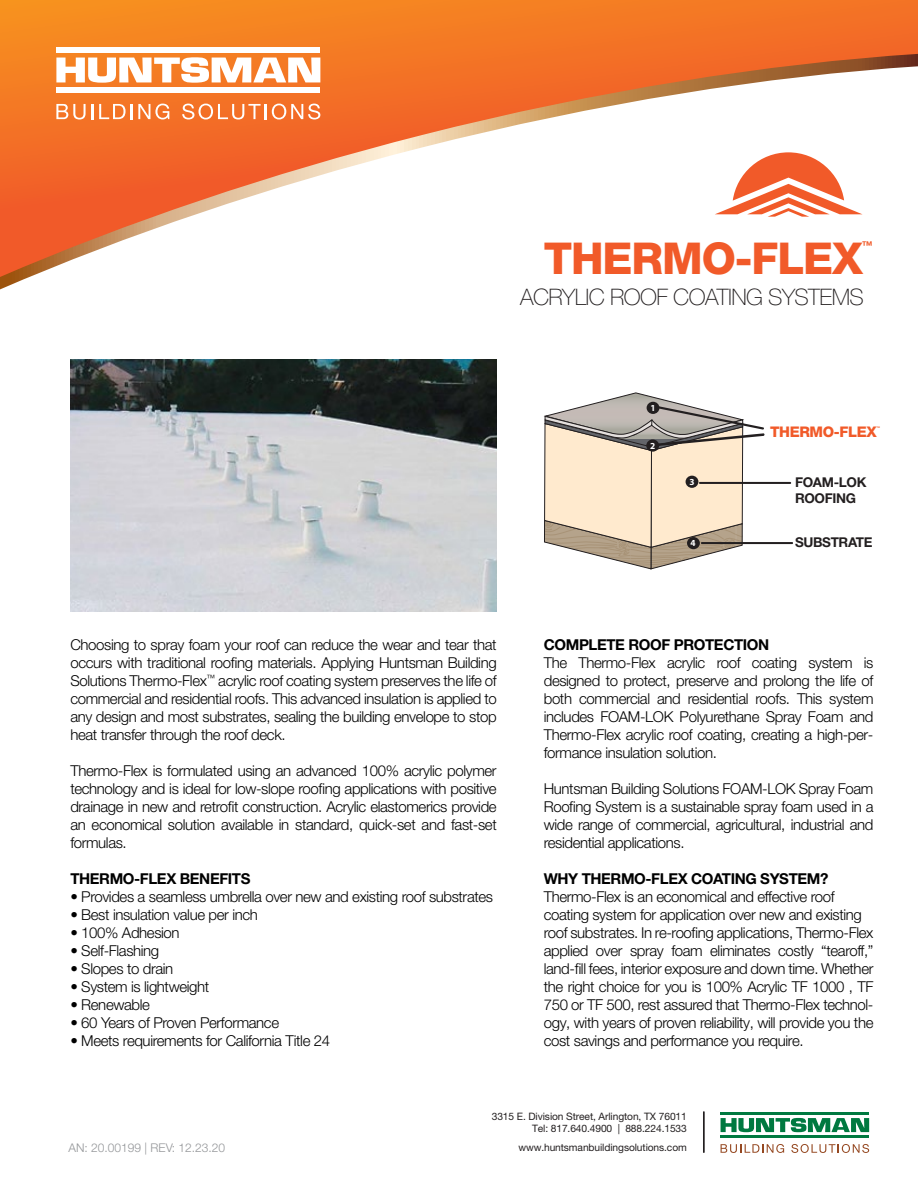
<style>
.page{position:relative;width:918px;height:1188px;background:#fff}
.page>*{position:absolute;margin:0;border:0;box-sizing:border-box;transform-origin:0 0}
.t1{font:800 43.95px "Helvetica Neue LT Pro";letter-spacing:-.025em;color:#f15a29}
.t2{font:100 22.8px "Helvetica Neue LT Pro";letter-spacing:-.025em;color:#231f20}
.t3{font:300 15px/18px "Helvetica Neue LT Pro";letter-spacing:-.025em;color:#000;text-align:justify}
.t4{font:700 15px "Helvetica Neue LT Pro";letter-spacing:-.025em;color:#000}
.t5{font:800 14.7px "Helvetica Neue LT Pro";letter-spacing:-.025em;color:#f15a29}
.t6{font:700 13.5px/16.2px "Helvetica Neue LT Pro";letter-spacing:-.025em;color:#231f20}
.t7{font:300 12px "Helvetica Neue LT Pro";color:#939598}
.t8{font:700 10.8px "Helvetica Neue LT Pro";color:#f15a29}
.t9{font:10.2px/12.3px "Helvetica Neue LT Pro";letter-spacing:-.01em;color:#231f20;text-align:right}
.t10{font:700 9.3px "Myriad Pro";color:#fff}
.t11{font:700 3.6px "Helvetica Neue LT Pro";color:#f15a29}
</style>
<div class="page">
<img style="left:70px;top:360px;width:427px;height:251px">
<hr style="left:703px;top:1112px;width:2px;height:40px;background:#231f20">
<svg style="left:0;top:0;width:918px;height:277px"></svg>
<svg style="left:721px;top:1118px;width:148px;height:14px"></svg>
<hr style="left:721px;top:1112px;width:148px;height:3px;background:#007940">
<hr style="left:721px;top:1135px;width:148px;height:3px;background:#007940">
<svg style="left:721px;top:1144px;width:63px;height:9px"></svg>
<svg style="left:791px;top:1144px;width:78px;height:9px"></svg>
<svg style="left:56px;top:57px;width:264px;height:26px"></svg>
<div style="left:56px;top:47px;width:264px;height:5px;background:#fff"></div>
<div style="left:56px;top:88px;width:264px;height:5px;background:#fff"></div>
<svg style="left:56px;top:104px;width:37px;height:15px"></svg>
<svg style="left:99px;top:104px;width:70px;height:15px"></svg>
<svg style="left:182px;top:104px;width:138px;height:15px"></svg>
<svg style="left:715px;top:152px;width:148px;height:65px"></svg>
<svg style="left:544px;top:393px;width:249px;height:176px"></svg>
<div style="left:646px;top:439px;width:13px;height:13px;background:#231f20;border-radius:50%"></div>
<h1 class="t1" style="left:544px;top:232px;width:321px">THERMO-FLEX</h1>
<p class="t8" style="left:862px;top:239px;width:12px">™</p>
<h2 class="t2" style="left:520px;top:284px;width:345px">ACRYLIC ROOF COATING SYSTEMS</h2>
<p class="t3" style="left:70px;top:635px;width:428px">Choosing to spray foam your roof can reduce the wear and tear that occurs with traditional roofing materials. Applying Huntsman Building Solutions Thermo-Flex<sup>™</sup> acrylic roof coating system preserves the life of commercial and residential roofs. This advanced insulation is applied to any design and most substrates, sealing the building envelope to stop heat transfer through the roof deck.</p>
<p class="t3" style="left:70px;top:761px;width:428px">Thermo-Flex is formulated using an advanced 100% acrylic polymer technology and is ideal for low-slope roofing applications with positive drainage in new and retrofit construction. Acrylic elastomerics provide an economical solution available in standard, quick-set and fast-set formulas.</p>
<p class="t4" style="left:70px;top:869px;width:182px">THERMO-FLEX BENEFITS</p>
<p class="t3" style="left:70px;top:887px;width:424px">• Provides a seamless umbrella over new and existing roof substrates</p>
<p class="t3" style="left:70px;top:905px;width:189px">• Best insulation value per inch</p>
<p class="t3" style="left:70px;top:923px;width:111px">• 100% Adhesion</p>
<p class="t3" style="left:70px;top:941px;width:90px">• Self-Flashing</p>
<p class="t3" style="left:70px;top:959px;width:104px">• Slopes to drain</p>
<p class="t3" style="left:70px;top:977px;width:140px">• System is lightweight</p>
<p class="t3" style="left:70px;top:995px;width:81px">• Renewable</p>
<p class="t3" style="left:70px;top:1013px;width:210px">• 60 Years of Proven Performance</p>
<p class="t3" style="left:70px;top:1031px;width:261px">• Meets requirements for California Title 24</p>
<p class="t10" style="left:650px;top:402px;width:7px">1</p>
<p class="t10" style="left:650px;top:439px;width:7px">2</p>
<p class="t10" style="left:689px;top:476px;width:7px">3</p>
<p class="t10" style="left:690px;top:537px;width:7px">4</p>
<p class="t5" style="left:770px;top:423px;width:108px">THERMO-FLEX</p>
<p class="t11" style="left:876px;top:425px;width:5px">™</p>
<p class="t6" style="left:795px;top:474px;width:73px">FOAM-LOK<br>ROOFING</p>
<p class="t6" style="left:795px;top:534px;width:79px">SUBSTRATE</p>
<p class="t4" style="left:544px;top:635px;width:227px">COMPLETE ROOF PROTECTION</p>
<p class="t3" style="left:544px;top:653px;width:331px">The Thermo-Flex acrylic roof coating system is designed to protect, preserve and prolong the life of both commercial and residential roofs. This system includes FOAM-LOK Polyurethane Spray Foam and Thermo-Flex acrylic roof coating, creating a high-per&shy;formance insulation solution.</p>
<p class="t3" style="left:544px;top:779px;width:331px">Huntsman Building Solutions FOAM-LOK Spray Foam Roofing System is a sustainable spray foam used in a wide range of commercial, agricultural, industrial and residential applications.</p>
<p class="t4" style="left:544px;top:869px;width:286px">WHY THERMO-FLEX COATING SYSTEM?</p>
<p class="t3" style="left:544px;top:887px;width:331px;text-align:left">Thermo-Flex is an economical and effective roof coating system for application over new and existing roof substrates. In re-roofing applications, Thermo-Flex applied over spray foam eliminates costly “tearoff,” land-fill fees, interior exposure and down time. Whether the right choice for you is 100% Acrylic TF 1000 , TF 750 or TF 500, rest assured that Thermo-Flex technol&shy;ogy, with years of proven reliability, will provide you the cost savings and performance you require.</p>
<p class="t7" style="left:69px;top:1140px;width:158px">AN: 20.00199 | REV: 12.23.20</p>
<p class="t9" style="left:492px;top:1110px;width:197px">3315 E. Division Street, Arlington, TX 76011<br>Tel: 817.640.4900 | 888.224.1533</p>
<p class="t9" style="left:518px;top:1141px;width:170px">www.huntsmanbuildingsolutions.com</p>
</div>
